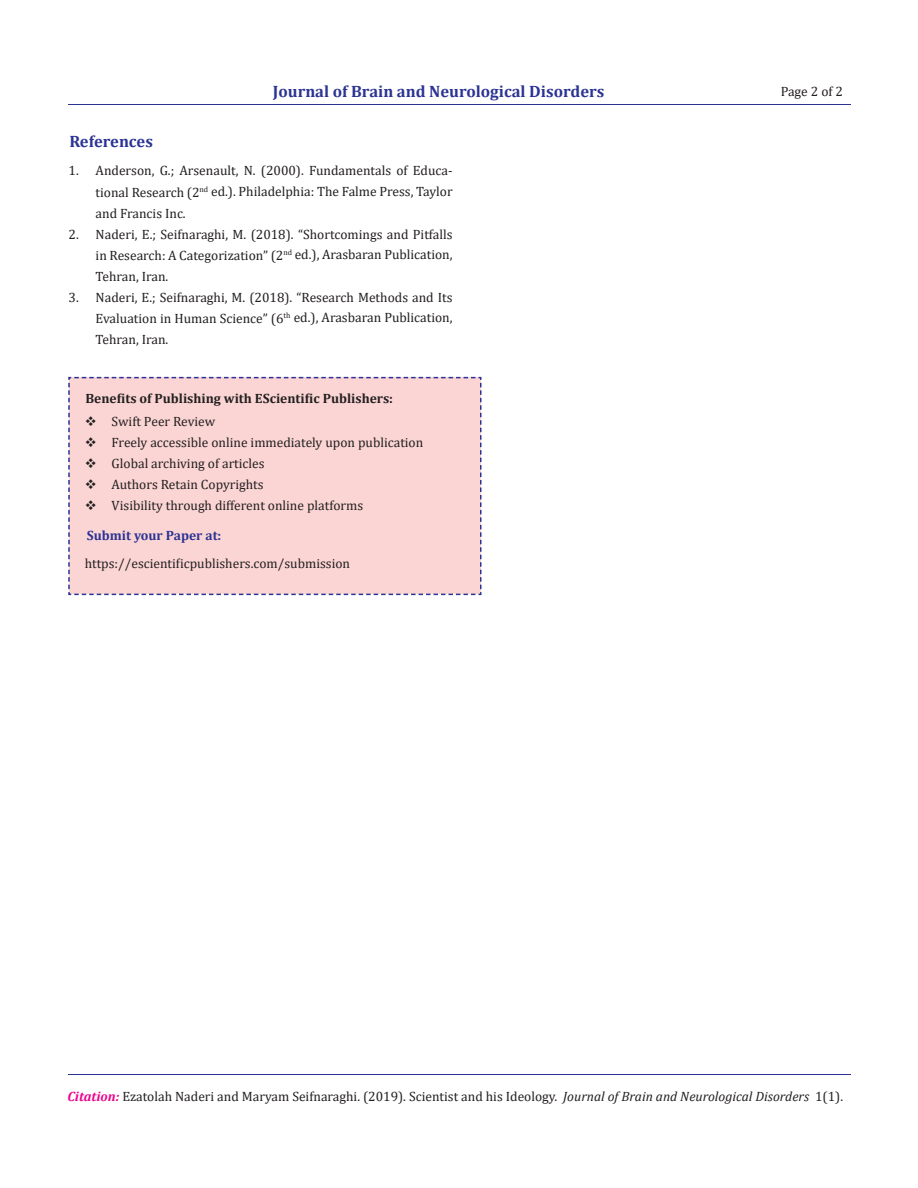
<style>
.page{position:relative;width:918px;height:1188px;background:#fff}
.page>*{position:absolute;margin:0;border:0;box-sizing:border-box;transform-origin:0 0}
.t1{font:700 16.5px "Cambria";color:#2b3393}
.t2{font:13.5px/21px "Cambria";color:#231f20;text-align:justify}
.t3{font:700 13.5px "Cambria";color:#231f20}
.t4{font:700 13.5px "Cambria";color:#2b3393}
.s1{font-weight:700;font-style:italic;color:#ed028c}
.s2{font-style:italic}
</style>
<div class="page">
<hr style="left:68px;top:104px;width:782px;height:1px;background:#2b3393">
<hr style="left:68px;top:1074px;width:782px;height:1px;background:#2b3393">
<div style="left:68px;top:376px;width:414px;height:220px;background:#fbd5d4"></div>
<p class="t1" style="left:273px;top:80px;width:333px">Journal of Brain and Neurological Disorders</p>
<p class="t1" style="left:69px;top:130px;width:85px">References</p>
<p class="t2" style="left:96px;top:160px;width:359px;text-indent:-27px">1. Anderson, G.; Arsenault, N. (2000). Fundamentals of Educa&shy;tional Research (2<sup>nd</sup> ed.). Philadelphia: The Falme Press, Taylor and Francis Inc.</p>
<p class="t2" style="left:96px;top:223px;width:358px;text-indent:-27px">2. Naderi, E.; Seifnaraghi, M. (2018). “Shortcomings and Pitfalls in Research: A Categorization” (2<sup>nd</sup> ed.), Arasbaran Publication, Tehran, Iran.</p>
<p class="t2" style="left:96px;top:286px;width:358px;text-indent:-27px">3. Naderi, E.; Seifnaraghi, M. (2018). “Research Methods and Its Evaluation in Human Science” (6<sup>th</sup> ed.), Arasbaran Publication, Tehran, Iran.</p>
<p class="t3" style="left:85px;top:389px;width:309px">Benefits of Publishing with EScientific Publishers:</p>
<p class="t2" style="left:85px;top:410px;width:132px">❖ Swift Peer Review</p>
<p class="t2" style="left:85px;top:431px;width:340px">❖ Freely accessible online immediately upon publication</p>
<p class="t2" style="left:85px;top:452px;width:181px">❖ Global archiving of articles</p>
<p class="t2" style="left:85px;top:473px;width:180px">❖ Authors Retain Copyrights</p>
<p class="t2" style="left:85px;top:494px;width:280px">❖ Visibility through different online platforms</p>
<p class="t4" style="left:87px;top:526px;width:136px">Submit your Paper at:</p>
<p class="t2" style="left:85px;top:553px;width:267px">https://escientificpublishers.com/submission</p>
<p class="t2" style="left:781px;top:81px;width:64px">Page 2 of 2</p>
<p class="t2" style="left:67px;top:1086px;width:777px"><span class="s1">Citation:</span> Ezatolah Naderi and Maryam Seifnaraghi. (2019). Scientist and his Ideology. <span class="s2">Journal of Brain and Neurological Disorders</span> 1(1).</p>
</div>
